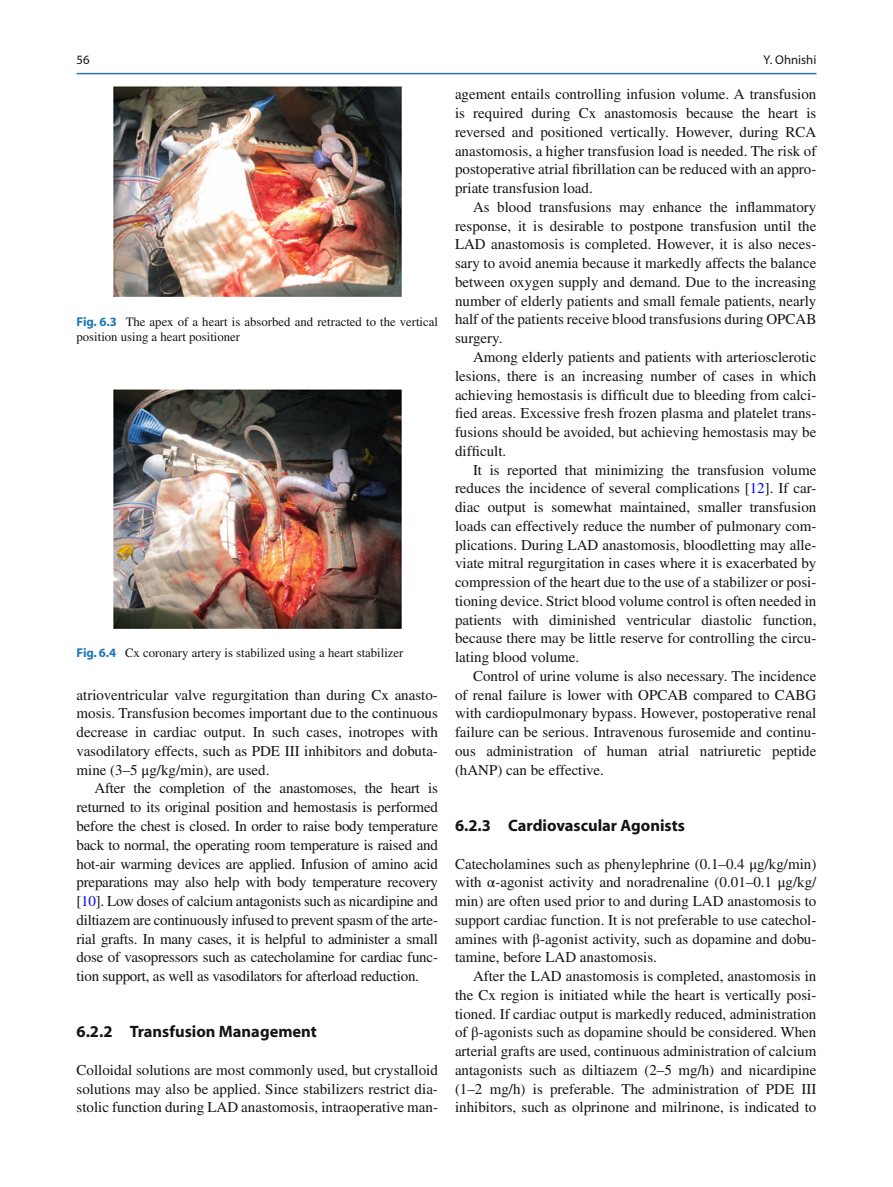
<style>
.page{position:relative;width:893px;height:1187px;background:#fff}
.page>*{position:absolute;margin:0;border:0;box-sizing:border-box;transform-origin:0 0}
.t1{font:700 16.5px "Cbffwn Jcmkbg Mcltvt Myriad";color:#131413}
.t2{font:15px/18.8px "Ccxpxf Xnhymj Mxctlj Times";color:#131413;text-align:justify}
.t3{font:12.75px/15px "Ccxpxf Xnhymj Mxctlj Times";color:#131413}
.t4{font:12.75px "Ybkctn Plnyyr Ldjwtl Myriad";letter-spacing:.005em;color:#131413}
.s1{font-family:"Cbffwn Jcmkbg Mcltvt Myriad";font-weight:700;color:#1f77b9}
.s2{font-family:"Hbrhln Qcwpmn Ytgbhp STIX General"}
.s3{color:#00f}
</style>
<div class="page">
<img style="left:113px;top:390px;width:288px;height:238px">
<img style="left:113px;top:87px;width:288px;height:210px">
<hr style="left:77px;top:73px;width:739px;height:1px;background:#1f77b9">
<p class="t4" style="left:77px;top:55px;width:15px">56</p>
<p class="t3" style="left:77px;top:315px;width:363px"><span class="s1">Fig. 6.3</span> The apex of a heart is absorbed and retracted to the vertical position using a heart positioner</p>
<p class="t3" style="left:77px;top:646px;width:328px"><span class="s1">Fig. 6.4</span> Cx coronary artery is stabilized using a heart stabilizer</p>
<p class="t2" style="left:77px;top:686px;width:363px">atrioventricular valve regurgitation than during Cx anasto&shy;mosis. Transfusion becomes important due to the continuous decrease in cardiac output. In such cases, inotropes with vasodilatory effects, such as PDE III inhibitors and dobuta&shy;mine (3–5 <span class="s2">μ</span>g/kg/min), are used.</p>
<p class="t2" style="left:77px;top:780px;width:363px;text-indent:18px">After the completion of the anastomoses, the heart is returned to its original position and hemostasis is performed before the chest is closed. In order to raise body temperature back to normal, the operating room temperature is raised and hot-air warming devices are applied. Infusion of amino acid preparations may also help with body temperature recovery [ <span class="s3">10</span> ]. Low doses of calcium antagonists such as nicardipine and diltiazem are continuously infused to prevent spasm of the arte&shy;rial grafts. In many cases, it is helpful to administer a small dose of vasopressors such as catecholamine for cardiac func&shy;tion support, as well as vasodilators for afterload reduction.</p>
<p class="t1" style="left:77px;top:1025px;width:242px">6.2.2 Transfusion Management</p>
<p class="t2" style="left:77px;top:1061px;width:363px">Colloidal solutions are most commonly used, but crystalloid solutions may also be applied. Since stabilizers restrict dia&shy;stolic function during LAD anastomosis, intraoperative man-</p>
<p class="t4" style="left:764px;top:55px;width:54px">Y. Ohnishi</p>
<p class="t2" style="left:455px;top:86px;width:363px">agement entails controlling infusion volume. A transfusion is required during Cx anastomosis because the heart is reversed and positioned vertically. However, during RCA anastomosis, a higher transfusion load is needed. The risk of postoperative atrial fibrillation can be reduced with an appro&shy;priate transfusion load.</p>
<p class="t2" style="left:455px;top:199px;width:363px;text-indent:18px">As blood transfusions may enhance the inflammatory response, it is desirable to postpone transfusion until the LAD anastomosis is completed. However, it is also neces&shy;sary to avoid anemia because it markedly affects the balance between oxygen supply and demand. Due to the increasing number of elderly patients and small female patients, nearly half of the patients receive blood transfusions during OPCAB surgery.</p>
<p class="t2" style="left:455px;top:349px;width:363px;text-indent:18px">Among elderly patients and patients with arteriosclerotic lesions, there is an increasing number of cases in which achieving hemostasis is difficult due to bleeding from calci&shy;fied areas. Excessive fresh frozen plasma and platelet trans&shy;fusions should be avoided, but achieving hemostasis may be difficult.</p>
<p class="t2" style="left:455px;top:461px;width:363px;text-indent:18px">It is reported that minimizing the transfusion volume reduces the incidence of several complications [ <span class="s3">12</span> ]. If car&shy;diac output is somewhat maintained, smaller transfusion loads can effectively reduce the number of pulmonary com&shy;plications. During LAD anastomosis, bloodletting may alle&shy;viate mitral regurgitation in cases where it is exacerbated by compression of the heart due to the use of a stabilizer or posi&shy;tioning device. Strict blood volume control is often needed in patients with diminished ventricular diastolic function, because there may be little reserve for controlling the circu&shy;lating blood volume.</p>
<p class="t2" style="left:455px;top:668px;width:363px;text-indent:18px">Control of urine volume is also necessary. The incidence of renal failure is lower with OPCAB compared to CABG with cardiopulmonary bypass. However, postoperative renal failure can be serious. Intravenous furosemide and continu&shy;ous administration of human atrial natriuretic peptide (hANP) can be effective.</p>
<p class="t1" style="left:455px;top:819px;width:231px">6.2.3 Cardiovascular Agonists</p>
<p class="t2" style="left:455px;top:855px;width:363px">Catecholamines such as phenylephrine (0.1–0.4 <span class="s2">μ</span>g/kg/min) with <span class="s2">α</span>-agonist activity and noradrenaline (0.01–0.1 <span class="s2">μ</span>g/kg/ min) are often used prior to and during LAD anastomosis to support cardiac function. It is not preferable to use catechol&shy;amines with <span class="s2">β</span>-agonist activity, such as dopamine and dobu&shy;tamine, before LAD anastomosis.</p>
<p class="t2" style="left:455px;top:968px;width:363px;text-indent:18px">After the LAD anastomosis is completed, anastomosis in the Cx region is initiated while the heart is vertically posi&shy;tioned. If cardiac output is markedly reduced, administration of <span class="s2">β</span>-agonists such as dopamine should be considered. When arterial grafts are used, continuous administration of calcium antagonists such as diltiazem (2–5 mg/h) and nicardipine (1–2 mg/h) is preferable. The administration of PDE III inhibitors, such as olprinone and milrinone, is indicated to</p>
</div>
